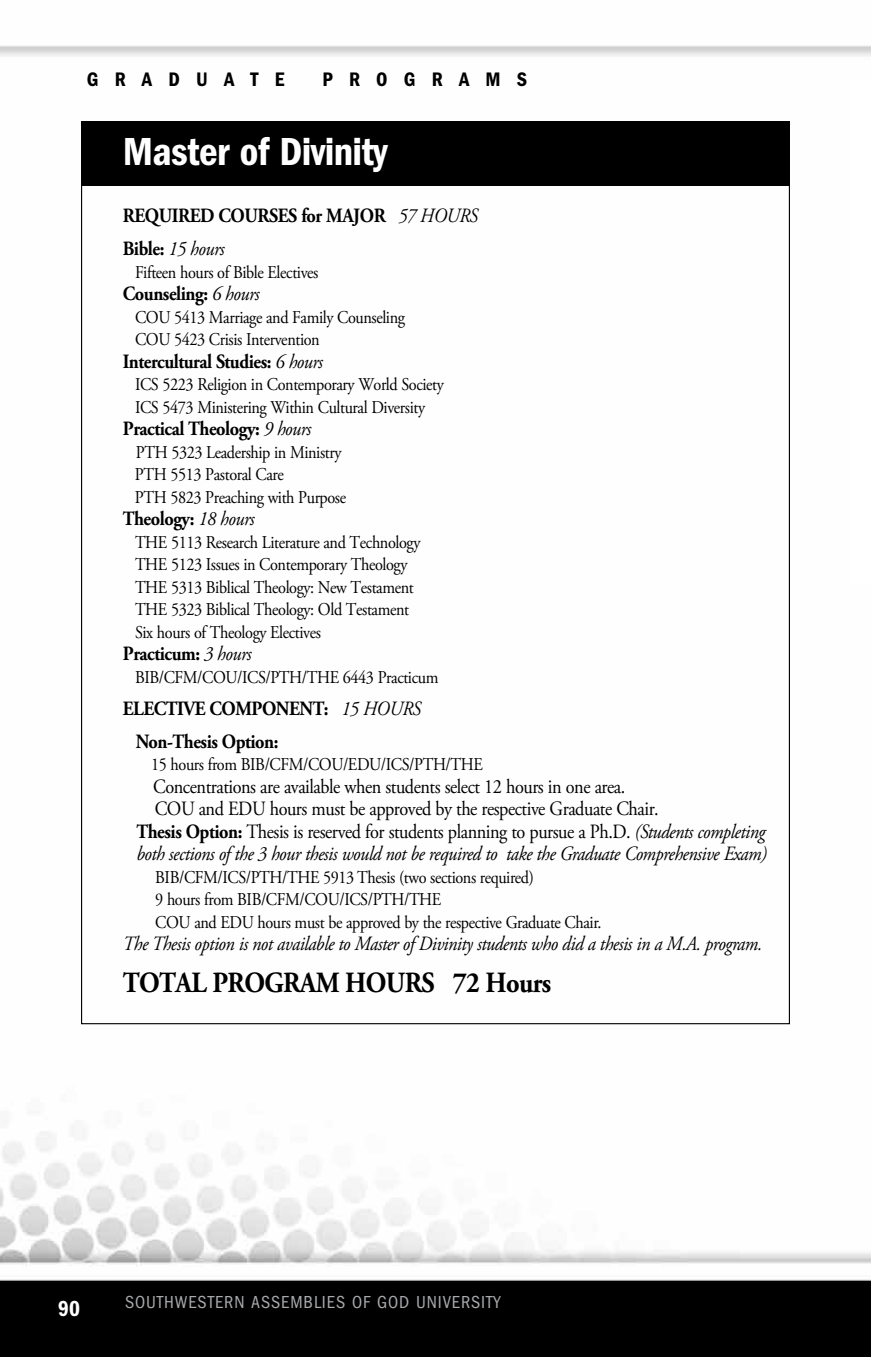
<style>
.page{position:relative;width:871px;height:1357px;background:#fff}
.page>*{position:absolute;margin:0;border:0;box-sizing:border-box;transform-origin:0 0}
.t1{font:40.5px "ITC Franklin Gothic Std Dm Cd";letter-spacing:-.015em;color:#fff}
.t2{font:700 29.25px "Adobe Garamond Pro";letter-spacing:-.025em;color:#000;scale:.9 1}
.t3{font:22.5px "ITC Franklin Gothic Std Dm Cd";color:#fff;scale:.95 1}
.t4{font:20.25px "Adobe Garamond Pro";letter-spacing:-.025em;color:#000;scale:.9 1}
.t5{font:700 20.25px/32.6px "Adobe Garamond Pro";letter-spacing:-.025em;color:#000;scale:.9 1}
.t6{font:italic 20.25px "Adobe Garamond Pro";letter-spacing:-.025em;color:#000;scale:.9 1}
.t7{font:20.25px "ITC Franklin Gothic Std Dm Cd";letter-spacing:.8em;color:#000}
.t8{font:18px/22.5px "Adobe Garamond Pro";letter-spacing:-.025em;color:#000;scale:.9 1}
.t9{font:condensed 18px "ITC Franklin Gothic Std";letter-spacing:.05em;color:#a7a9ac}
.s1{font-weight:400;font-style:italic}
.s2{font-weight:700}
.s3{font-style:italic}
</style>
<div class="page">
<img style="left:0;top:46px;width:871px;height:1311px">
<div style="left:81px;top:122px;width:709px;height:64px;background:#000"></div>
<hr style="left:870px;top:0;width:1px;height:101px;background:#939598">
<div style="left:850px;top:80px;width:21px;height:505px;background:#fff"></div>
<p class="t7" style="left:87px;top:68px;width:199px">GRADUATE</p>
<p class="t7" style="left:322px;top:68px;width:206px">PROGRAMS</p>
<h1 class="t1" style="left:123px;top:128px;width:266px">Master of Divinity</h1>
<p class="t5" style="left:123px;top:200px;width:396px">REQUIRED COURSES for MAJOR <span class="s1">57 HOURS<br></span>Bible: <span class="s1">15 hours</span></p>
<p class="t8" style="left:135px;top:261px;width:205px">Fifteen hours of Bible Electives</p>
<p class="t5" style="left:123px;top:278px;width:153px">Counseling: <span class="s1">6 hours</span></p>
<p class="t8" style="left:135px;top:306px;width:302px">COU 5413 Marriage and Family Counseling<br>COU 5423 Crisis Intervention</p>
<p class="t5" style="left:123px;top:345px;width:224px">Intercultural Studies: <span class="s1">6 hours</span></p>
<p class="t8" style="left:135px;top:374px;width:345px">ICS 5223 Religion in Contemporary World Society<br>ICS 5473 Ministering Within Cultural Diversity</p>
<p class="t5" style="left:123px;top:413px;width:211px">Practical Theology: <span class="s1">9 hours</span></p>
<p class="t8" style="left:135px;top:441px;width:236px">PTH 5323 Leadership in Ministry<br>PTH 5513 Pastoral Care<br>PTH 5823 Preaching with Purpose</p>
<p class="t5" style="left:123px;top:503px;width:148px">Theology: <span class="s1">18 hours</span></p>
<p class="t8" style="left:135px;top:531px;width:319px">THE 5113 Research Literature and Technology THE 5123 Issues in Contemporary Theology THE 5313 Biblical Theology: New Testament THE 5323 Biblical Theology: Old Testament Six hours of Theology Electives</p>
<p class="t5" style="left:123px;top:638px;width:144px">Practicum: <span class="s1">3 hours</span></p>
<p class="t8" style="left:135px;top:666px;width:339px">BIB/CFM/COU/ICS/PTH/THE 6443 Practicum</p>
<p class="t5" style="left:136px;top:693px;width:318px;text-indent:-13px">ELECTIVE COMPONENT: <span class="s1">15 HOURS<br></span>Non-Thesis Option:</p>
<p class="t8" style="left:151px;top:754px;width:370px">15 hours from BIB/CFM/COU/EDU/ICS/PTH/THE</p>
<p class="t4" style="left:153px;top:774px;width:526px">Concentrations are available when students select 12 hours in one area.</p>
<p class="t4" style="left:155px;top:797px;width:561px">COU and EDU hours must be approved by the respective Graduate Chair.</p>
<p class="t4" style="left:136px;top:819px;width:700px"><span class="s2">Thesis Option:</span> Thesis is reserved for students planning to pursue a Ph.D. <span class="s3">(Students completing</span></p>
<p class="t6" style="left:136px;top:842px;width:702px">both sections of the 3 hour thesis would not be required to take the Graduate Comprehensive Exam)</p>
<p class="t8" style="left:155px;top:867px;width:497px">BIB/CFM/ICS/PTH/THE 5913 Thesis (two sections required)<br>9 hours from BIB/CFM/COU/ICS/PTH/THE<br>COU and EDU hours must be approved by the respective Graduate Chair.</p>
<p class="t6" style="left:123px;top:932px;width:712px">The Thesis option is not available to Master of Divinity students who did a thesis in a M.A. program.</p>
<h2 class="t2" style="left:123px;top:966px;width:477px">TOTAL PROGRAM HOURS 72 Hours</h2>
<p class="t3" style="left:58px;top:1296px;width:24px">90</p>
<p class="t9" style="left:125px;top:1292px;width:377px">SOUTHWESTERN ASSEMBLIES OF GOD UNIVERSITY</p>
</div>
